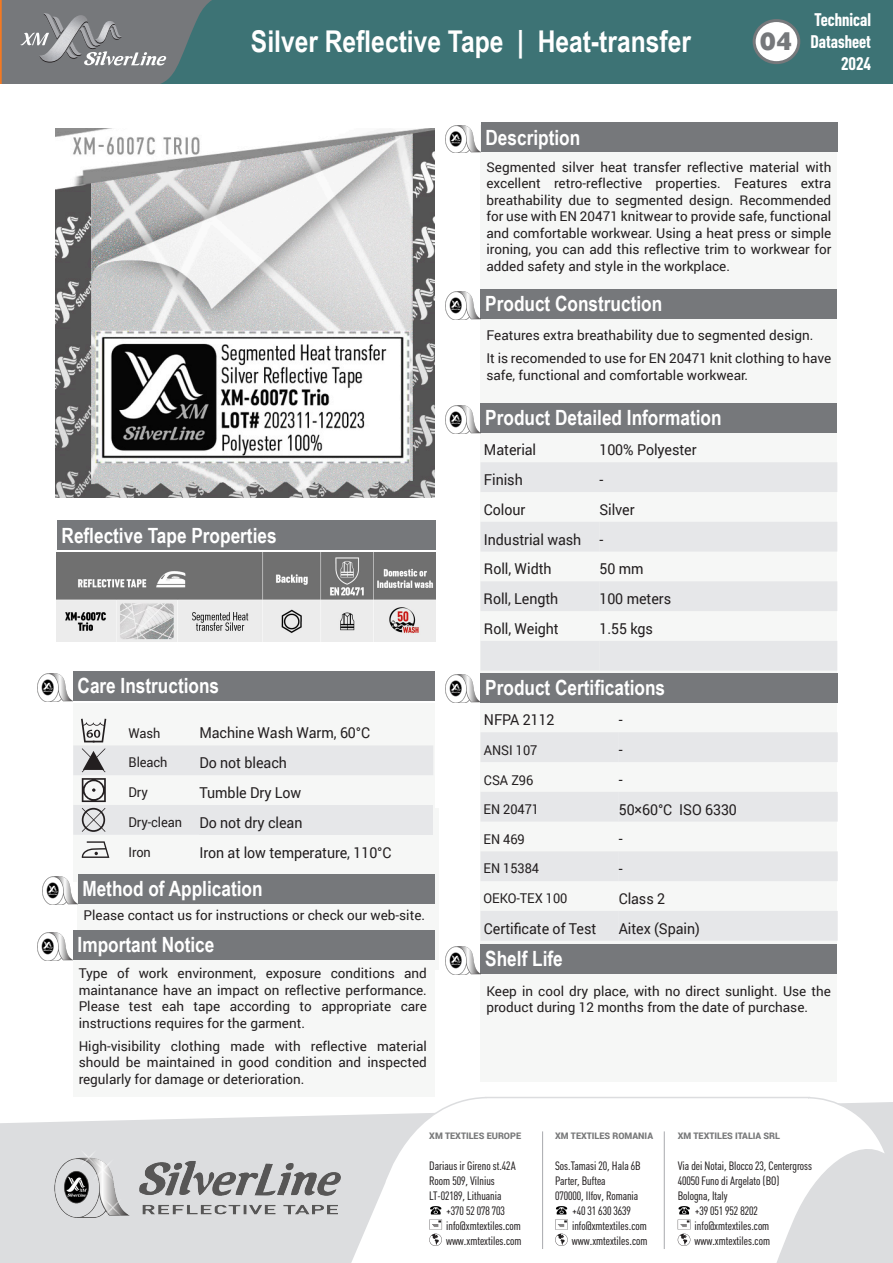
<style>
.page{position:relative;width:893px;height:1263px;background:#fff}
.page>*{position:absolute;margin:0;border:0;box-sizing:border-box;transform-origin:0 0}
.t1{font:700 30px "Arial Narrow";color:#fff}
.t2{font:27px "Helvetica Black cyr Bold";color:#76787b;scale:.95 1}
.t3{font:700 21px "Arial Narrow";color:#fff}
.t4{font:700 18px/21.6px "Plumb Condensed";color:#fff;text-align:right}
.Body_Tab{font:15px "Roboto";letter-spacing:-.005em;color:#231f20;scale:.95 1}
.Main_text{font:13.5px/16.5px "Roboto";color:#231f20;text-align:justify}
.Body_Tab-2{font:13.5px "Roboto";letter-spacing:-.005em;color:#231f20;scale:.95 1}
.t5{font:12px/15px "Plumb Condensed";color:#231f20}
.t6{font:900 9px "Roboto";color:#78797a}
</style>
<div class="page">
<div style="left:228px;top:0;width:665px;height:84px;background:#3d7375"></div>
<div style="left:754px;top:21px;width:45px;height:42px;background:#fff;border-radius:50%"></div>
<div style="left:753px;top:19px;width:47px;height:45px;border:3px solid #76787b;border-radius:50%"></div>
<svg style="left:0;top:1102px;width:893px;height:161px;fill:#dcdddf"></svg>
<svg style="left:250px;top:1097px;width:639px;height:166px"></svg>
<hr style="left:664px;top:1131px;width:1px;height:118px;background:#a8a9ad">
<img style="left:39px;top:1149px;width:315px;height:80px">
<svg style="left:555px;top:1206px;width:13px;height:40px"></svg>
<svg style="left:678px;top:1206px;width:12px;height:40px"></svg>
<svg style="left:429px;top:1206px;width:13px;height:40px"></svg>
<hr style="left:542px;top:1131px;width:1px;height:118px;background:#a8a9ad">
<svg style="left:0;top:0;width:228px;height:84px;background:#767e80"></svg>
<div style="left:77px;top:808px;width:361px;height:161px;background:#f6f7f6"></div>
<div style="left:73px;top:935px;width:361px;height:162px;background:#f6f7f6"></div>
<div style="left:73px;top:703px;width:361px;height:178px;background:#f6f7f6"></div>
<svg style="left:73px;top:719px;width:360px;height:116px"></svg>
<svg style="left:82px;top:841px;width:27px;height:17px"></svg>
<div style="left:480px;top:125px;width:357px;height:956px;background:#f6f7f6"></div>
<img style="left:55px;top:129px;width:379px;height:368px">
<div style="left:480px;top:289px;width:357px;height:29px;background:#76787b"></div>
<div style="left:481px;top:122px;width:356px;height:30px;background:#76787b"></div>
<div style="left:480px;top:944px;width:357px;height:29px;background:#76787b"></div>
<div style="left:78px;top:874px;width:356px;height:30px;background:#76787b"></div>
<div style="left:73px;top:671px;width:361px;height:30px;background:#76787b"></div>
<div style="left:73px;top:930px;width:361px;height:29px;background:#76787b"></div>
<div style="left:480px;top:403px;width:357px;height:29px;background:#76787b"></div>
<svg style="left:481px;top:462px;width:356px;height:209px;fill:#e6e7e9"></svg>
<svg style="left:599px;top:522px;width:238px;height:149px"></svg>
<img style="left:56px;top:553px;width:379px;height:89px">
<img style="left:445px;top:125px;width:35px;height:28px">
<img style="left:445px;top:291px;width:35px;height:28px">
<img style="left:445px;top:405px;width:35px;height:28px">
<img style="left:445px;top:675px;width:35px;height:28px">
<img style="left:43px;top:876px;width:35px;height:28px">
<img style="left:445px;top:946px;width:35px;height:28px">
<img style="left:38px;top:932px;width:35px;height:28px">
<img style="left:38px;top:673px;width:35px;height:28px">
<div style="left:480px;top:673px;width:358px;height:29px;background:#76787b"></div>
<svg style="left:481px;top:732px;width:138px;height:209px"></svg>
<svg style="left:619px;top:732px;width:219px;height:209px;fill:#e6e7e9"></svg>
<div style="left:57px;top:520px;width:379px;height:30px;background:#76787b"></div>
<h1 class="t1" style="left:251px;top:19px;width:441px">Silver Reflective Tape | Heat-transfer</h1>
<p class="t3" style="left:485px;top:122px;width:96px">Description</p>
<h2 class="t2" style="left:760px;top:28px;width:36px">04</h2>
<h3 class="t4" style="left:810px;top:9px;width:62px">Technical<br>Datasheet<br>2024</h3>
<p class="Main_text" style="left:486px;top:158px;width:346px">Segmented silver heat transfer reflective material with excellent retro-reflective properties. Features extra breathability due to segmented design. Recommended for use with EN 20471 knitwear to provide safe, functional and comfortable workwear. Using a heat press or simple ironing, you can add this reflective trim to workwear for added safety and style in the workplace.</p>
<p class="t3" style="left:485px;top:288px;width:178px">Product Construction</p>
<p class="t3" style="left:62px;top:519px;width:217px">Reflective Tape Properties</p>
<p class="t3" style="left:78px;top:670px;width:143px">Care Instructions</p>
<p class="Body_Tab-2" style="left:129px;top:723px;width:35px">Wash</p>
<p class="Body_Tab" style="left:199px;top:722px;width:181px">Machine Wash Warm, 60°C</p>
<p class="Body_Tab-2" style="left:129px;top:753px;width:43px">Bleach</p>
<p class="Body_Tab" style="left:199px;top:752px;width:94px">Do not bleach</p>
<p class="Body_Tab-2" style="left:129px;top:783px;width:22px">Dry</p>
<p class="Body_Tab" style="left:199px;top:782px;width:109px">Tumble Dry Low</p>
<p class="Body_Tab-2" style="left:129px;top:813px;width:58px">Dry-clean</p>
<p class="Body_Tab" style="left:199px;top:812px;width:110px">Do not dry clean</p>
<p class="Body_Tab-2" style="left:129px;top:842px;width:25px">Iron</p>
<p class="Body_Tab" style="left:199px;top:842px;width:204px">Iron at low temperature, 110°C</p>
<p class="t3" style="left:82px;top:873px;width:182px">Method of Application</p>
<p class="Main_text" style="left:84px;top:906px;width:343px">Please contact us for instructions or check our web-site.</p>
<p class="t3" style="left:78px;top:929px;width:138px">Important Notice</p>
<p class="Main_text" style="left:79px;top:965px;width:350px">Type of work environment, exposure conditions and maintanance have an impact on reflective performance.<br>Please test eah tape according to appropriate care instructions requires for the garment.</p>
<p class="Main_text" style="left:79px;top:1037px;width:350px">High-visibility clothing made with reflective material should be maintained in good condition and inspected regularly for damage or deterioration.</p>
<p class="Main_text" style="left:486px;top:327px;width:328px">Features extra breathability due to segmented design.</p>
<p class="Main_text" style="left:486px;top:350px;width:346px">It is recomended to use for EN 20471 knit clothing to have safe, functional and comfortable workwear.</p>
<p class="t3" style="left:485px;top:402px;width:238px">Product Detailed Information</p>
<p class="Body_Tab" style="left:484px;top:439px;width:56px">Material</p>
<p class="Body_Tab" style="left:599px;top:439px;width:104px">100% Polyester</p>
<p class="Body_Tab" style="left:484px;top:469px;width:42px">Finish</p>
<p class="Body_Tab" style="left:599px;top:469px;width:6px">-</p>
<p class="Body_Tab" style="left:484px;top:499px;width:45px">Colour</p>
<p class="Body_Tab" style="left:599px;top:499px;width:39px">Silver</p>
<p class="Body_Tab" style="left:484px;top:529px;width:104px">Industrial wash</p>
<p class="Body_Tab" style="left:599px;top:529px;width:6px">-</p>
<p class="Body_Tab" style="left:484px;top:558px;width:73px">Roll, Width</p>
<p class="Body_Tab" style="left:599px;top:558px;width:48px">50 mm</p>
<p class="Body_Tab" style="left:484px;top:588px;width:80px">Roll, Length</p>
<p class="Body_Tab" style="left:599px;top:588px;width:77px">100 meters</p>
<p class="Body_Tab" style="left:484px;top:618px;width:80px">Roll, Weight</p>
<p class="Body_Tab" style="left:599px;top:618px;width:58px">1.55 kgs</p>
<p class="t3" style="left:485px;top:672px;width:181px">Product Certifications</p>
<p class="Body_Tab" style="left:484px;top:709px;width:76px">NFPA 2112</p>
<p class="Body_Tab" style="left:619px;top:709px;width:6px">-</p>
<p class="Body_Tab-2" style="left:484px;top:741px;width:58px">ANSI 107</p>
<p class="Body_Tab" style="left:619px;top:739px;width:6px">-</p>
<p class="Body_Tab-2" style="left:484px;top:770px;width:53px">CSA Z96</p>
<p class="Body_Tab" style="left:619px;top:769px;width:6px">-</p>
<p class="Body_Tab-2" style="left:484px;top:799px;width:60px">EN 20471</p>
<p class="Body_Tab" style="left:619px;top:799px;width:126px">50×60°C ISO 6330</p>
<p class="Body_Tab-2" style="left:484px;top:829px;width:45px">EN 469</p>
<p class="Body_Tab" style="left:619px;top:828px;width:6px">-</p>
<p class="Body_Tab-2" style="left:484px;top:859px;width:60px">EN 15384</p>
<p class="Body_Tab" style="left:619px;top:858px;width:6px">-</p>
<p class="Body_Tab-2" style="left:484px;top:889px;width:90px">OEKO-TEX 100</p>
<p class="Body_Tab" style="left:619px;top:888px;width:50px">Class 2</p>
<p class="Body_Tab" style="left:484px;top:918px;width:120px">Certificate of Test</p>
<p class="Body_Tab" style="left:619px;top:918px;width:87px">Aitex (Spain)</p>
<p class="t3" style="left:485px;top:943px;width:79px">Shelf Life</p>
<p class="Main_text" style="left:486px;top:982px;width:346px">Keep in cool dry place, with no direct sunlight. Use the product during 12 months from the date of purchase.</p>
<p class="t6" style="left:429px;top:1130px;width:93px">XM TEXTILES EUROPE</p>
<p class="t5" style="left:429px;top:1158px;width:88px">Dariaus ir Gireno st.42A<br>Room 509, Vilnius<br>LT-02189, Lithuania</p>
<p class="t5" style="left:446px;top:1203px;width:77px">+370 52 078 703 info@xmtextiles.com www.xmtextiles.com</p>
<p class="t6" style="left:555px;top:1130px;width:99px">XM TEXTILES ROMANIA</p>
<p class="t5" style="left:555px;top:1158px;width:87px">Sos.Tamasi 20, Hala 6B</p>
<p class="t5" style="left:555px;top:1173px;width:52px">Parter, Buftea</p>
<p class="t5" style="left:555px;top:1188px;width:85px">070000, Ilfov, Romania</p>
<p class="t5" style="left:572px;top:1203px;width:60px">+40 31 630 3639</p>
<p class="t5" style="left:572px;top:1218px;width:76px">info@xmtextiles.com</p>
<p class="t5" style="left:572px;top:1233px;width:77px">www.xmtextiles.com</p>
<p class="t6" style="left:678px;top:1130px;width:104px">XM TEXTILES ITALIA SRL</p>
<p class="t5" style="left:678px;top:1158px;width:136px">Via dei Notai, Blocco 23, Centergross</p>
<p class="t5" style="left:678px;top:1173px;width:103px">40050 Funo di Argelato (BO)</p>
<p class="t5" style="left:678px;top:1188px;width:51px">Bologna, Italy</p>
<p class="t5" style="left:695px;top:1203px;width:64px">+39 051 952 8202</p>
<p class="t5" style="left:695px;top:1218px;width:76px">info@xmtextiles.com</p>
<p class="t5" style="left:694px;top:1233px;width:77px">www.xmtextiles.com</p>
</div>
